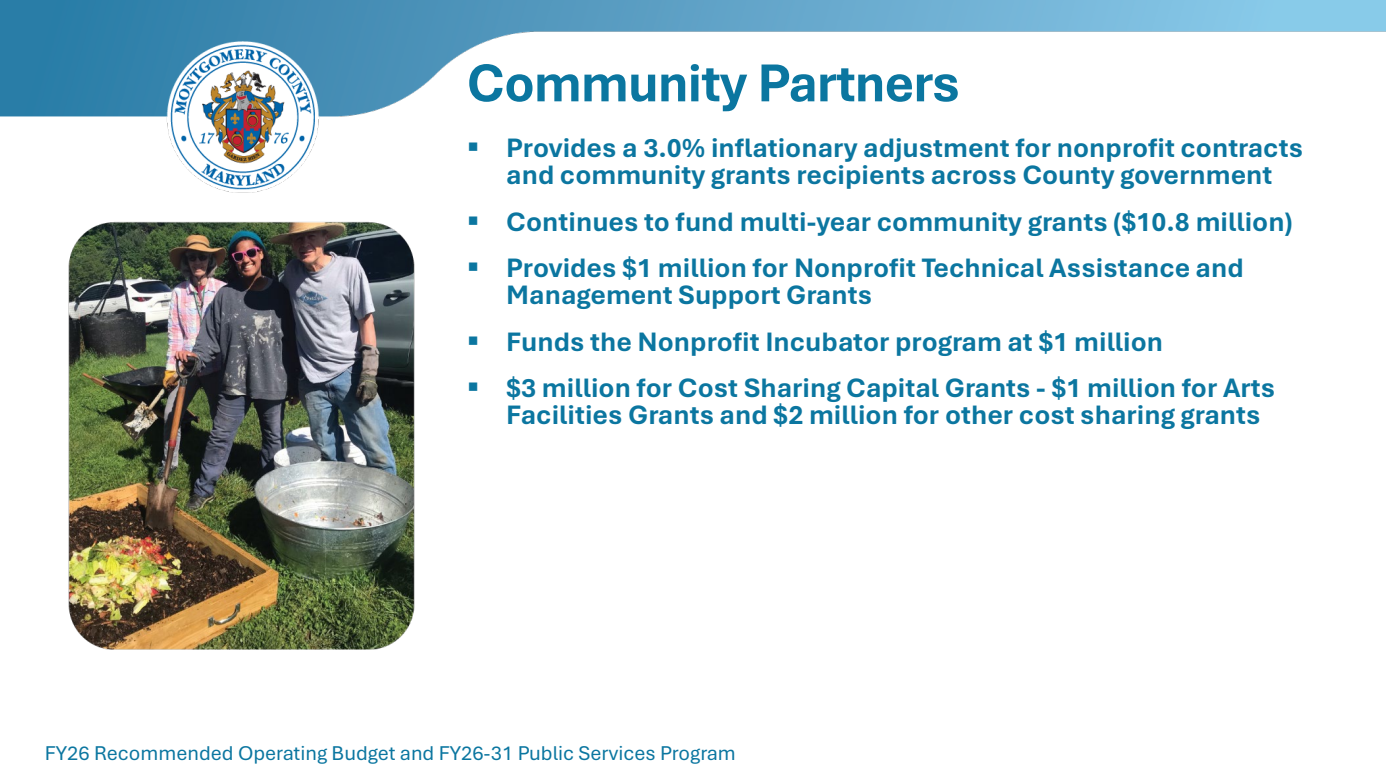
<style>
.page{position:relative;width:1386px;height:780px;background:#fff}
.page>*{position:absolute;margin:0;border:0;box-sizing:border-box;transform-origin:0 0}
.t1{font:700 56px "Aptos Display";color:#0b76a0}
.t2{font:700 28px/27.1px "Aptos";color:#0b76a0}
.t3{font:21px "Aptos";color:#0b76a0}
</style>
<div class="page">
<img style="left:0;top:0;width:1385px;height:193px">
<img style="left:68px;top:221px;width:347px;height:429px">
<h2 class="t1" style="left:467px;top:45px;width:494px">Community Partners</h2>
<p class="t2" style="left:467px;top:133px;width:837px;text-align:center">▪ Provides a 3.0% inflationary adjustment for nonprofit contracts and community grants recipients across County government</p>
<p class="t2" style="left:467px;top:207px;width:827px">▪ Continues to fund multi-year community grants ($10.8 million)</p>
<p class="t2" style="left:506px;top:253px;width:739px;text-indent:-39px">▪ Provides $1 million for Nonprofit Technical Assistance and<br>Management Support Grants</p>
<p class="t2" style="left:467px;top:326px;width:697px">▪ Funds the Nonprofit Incubator program at $1 million</p>
<p class="t2" style="left:506px;top:373px;width:770px;text-indent:-39px">▪ $3 million for Cost Sharing Capital Grants - $1 million for Arts<br>Facilities Grants and $2 million for other cost sharing grants</p>
<p class="t3" style="left:45px;top:738px;width:692px">FY26 Recommended Operating Budget and FY26-31 Public Services Program</p>
</div>
